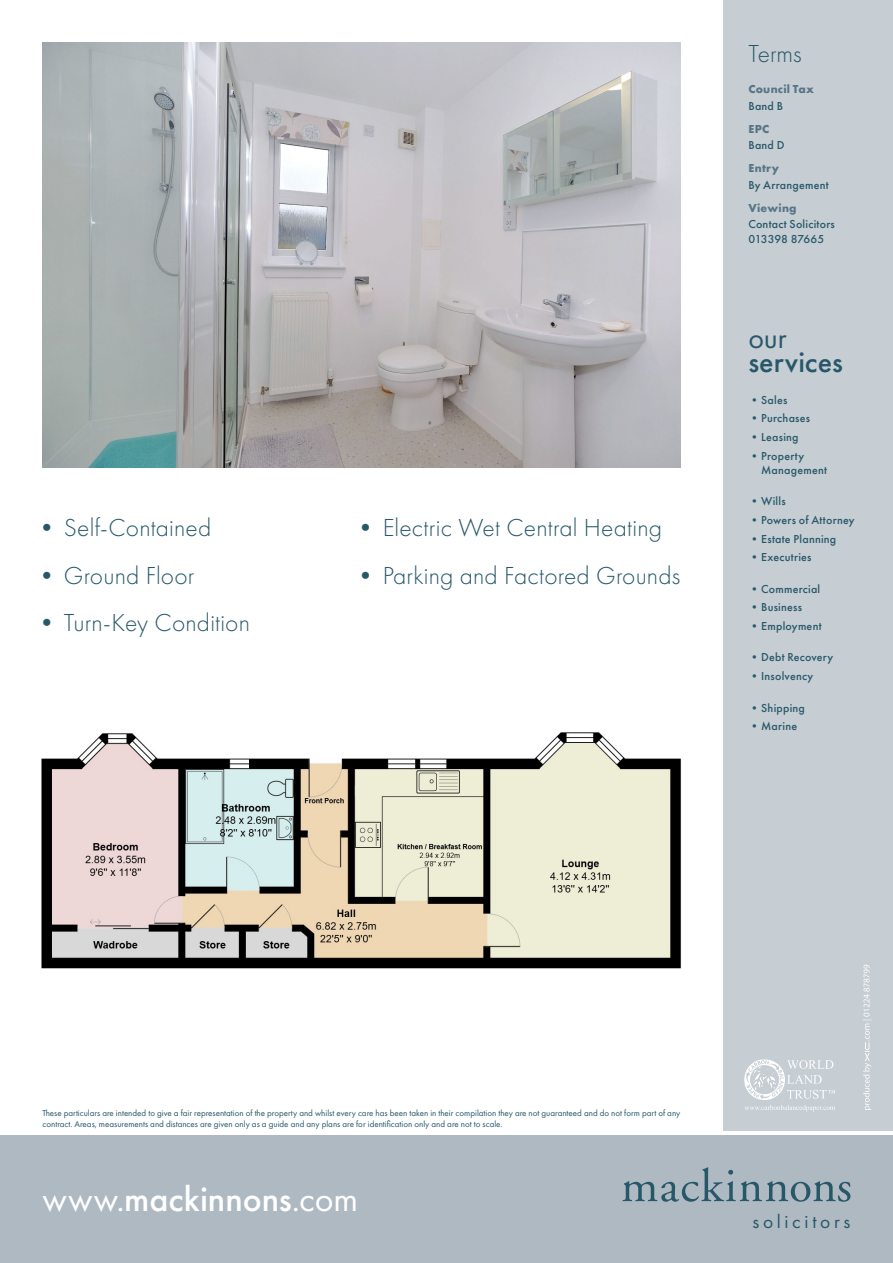
<style>
.page{position:relative;width:893px;height:1263px;background:#fff}
.page>*{position:absolute;margin:0;border:0;box-sizing:border-box;transform-origin:0 0}
.t1{font:500 36px "Futura PT";color:#fff}
.t2{font:500 30px "Futura PT";letter-spacing:.005em;color:#275869}
.t3{font:30px "Futura PT";color:#275869}
.Property_Description_Bullets{font:300 25.5px "Futura PT";letter-spacing:.005em;color:#275869}
.Terms_title{font:300 25.5px "Futura PT";letter-spacing:-.005em;color:#275869}
.t4{font:19.5px "Futura PT";letter-spacing:.19em;color:#275869}
.Terms_text{font:500 12px/14.4px "Futura PT";letter-spacing:.02em;color:#275869}
.Terms_head{font:700 12px "Futura PT";letter-spacing:.025em;color:#577585}
.t5{font:9px/10.8px "Futura PT";color:#275869}
.s1{font-weight:400}
</style>
<div class="page">
<div style="left:0;top:1135px;width:893px;height:128px;background:#aeb9c2"></div>
<div style="left:723px;top:0;width:170px;height:1131px;background:#c6cdd3"></div>
<svg style="left:622px;top:1167px;width:228px;height:35px"></svg>
<svg style="left:863px;top:965px;width:9px;height:145px"></svg>
<svg style="left:744px;top:1059px;width:91px;height:52px"></svg>
<img style="left:43px;top:43px;width:637px;height:425px">
<img style="left:41px;top:732px;width:640px;height:237px">
<p class="Property_Description_Bullets" style="left:34px;top:513px;width:179px">• Self-Contained</p>
<p class="Property_Description_Bullets" style="left:34px;top:561px;width:162px">• Ground Floor</p>
<p class="Property_Description_Bullets" style="left:34px;top:608px;width:218px">• Turn-Key Condition</p>
<h3 class="Property_Description_Bullets" style="left:353px;top:513px;width:311px">• Electric Wet Central Heating</h3>
<h3 class="Property_Description_Bullets" style="left:353px;top:561px;width:329px">• Parking and Factored Grounds</h3>
<p class="Terms_title" style="left:748px;top:39px;width:55px">Terms</p>
<p class="Terms_head" style="left:748px;top:82px;width:67px">Council Tax</p>
<p class="Terms_text" style="left:748px;top:99px;width:36px">Band B</p>
<p class="Terms_head" style="left:748px;top:121px;width:22px">EPC</p>
<p class="Terms_text" style="left:748px;top:138px;width:38px">Band D</p>
<p class="Terms_head" style="left:748px;top:160px;width:32px">Entry</p>
<p class="Terms_text" style="left:748px;top:178px;width:82px">By Arrangement</p>
<p class="Terms_head" style="left:748px;top:200px;width:50px">Viewing</p>
<p class="Terms_text" style="left:748px;top:217px;width:88px">Contact Solicitors<br>013398 87665</p>
<h2 class="t3" style="left:748px;top:320px;width:40px">our</h2>
<h2 class="t2" style="left:748px;top:344px;width:96px">services</h2>
<h3 class="Terms_text" style="left:748px;top:392px;width:41px">•Sales</h3>
<h3 class="Terms_text" style="left:748px;top:411px;width:63px">•Purchases</h3>
<h3 class="Terms_text" style="left:748px;top:430px;width:52px">•Leasing</h3>
<h3 class="Terms_text" style="left:761px;top:448px;width:67px;text-indent:-13px">•Property<br>Management</h3>
<h3 class="Terms_text" style="left:748px;top:494px;width:39px">•Wills</h3>
<h3 class="Terms_text" style="left:748px;top:513px;width:108px">•Powers of Attorney</h3>
<h3 class="Terms_text" style="left:748px;top:531px;width:89px">•Estate Planning</h3>
<h3 class="Terms_text" style="left:748px;top:550px;width:65px">•Executries</h3>
<h3 class="Terms_text" style="left:748px;top:582px;width:73px">•Commercial</h3>
<h3 class="Terms_text" style="left:748px;top:600px;width:55px">•Business</h3>
<h3 class="Terms_text" style="left:748px;top:619px;width:75px">•Employment</h3>
<h3 class="Terms_text" style="left:748px;top:650px;width:86px">•Debt Recovery</h3>
<h3 class="Terms_text" style="left:748px;top:669px;width:66px">•Insolvency</h3>
<h3 class="Terms_text" style="left:748px;top:700px;width:58px">•Shipping</h3>
<h3 class="Terms_text" style="left:748px;top:719px;width:50px">•Marine</h3>
<p class="t5" style="left:43px;top:1108px;width:639px">These particulars are intended to give a fair representation of the property and whilst every care has been taken in their compilation they are not guaranteed and do not form part of any contract. Areas, measurements and distances are given only as a guide and any plans are for identification only and are not to scale.</p>
<h1 class="t1" style="left:43px;top:1177px;width:317px"><span class="s1">www.</span>mackinnons<span class="s1">.com</span></h1>
<h3 class="t4" style="left:752px;top:1210px;width:100px">solicitors</h3>
</div>
